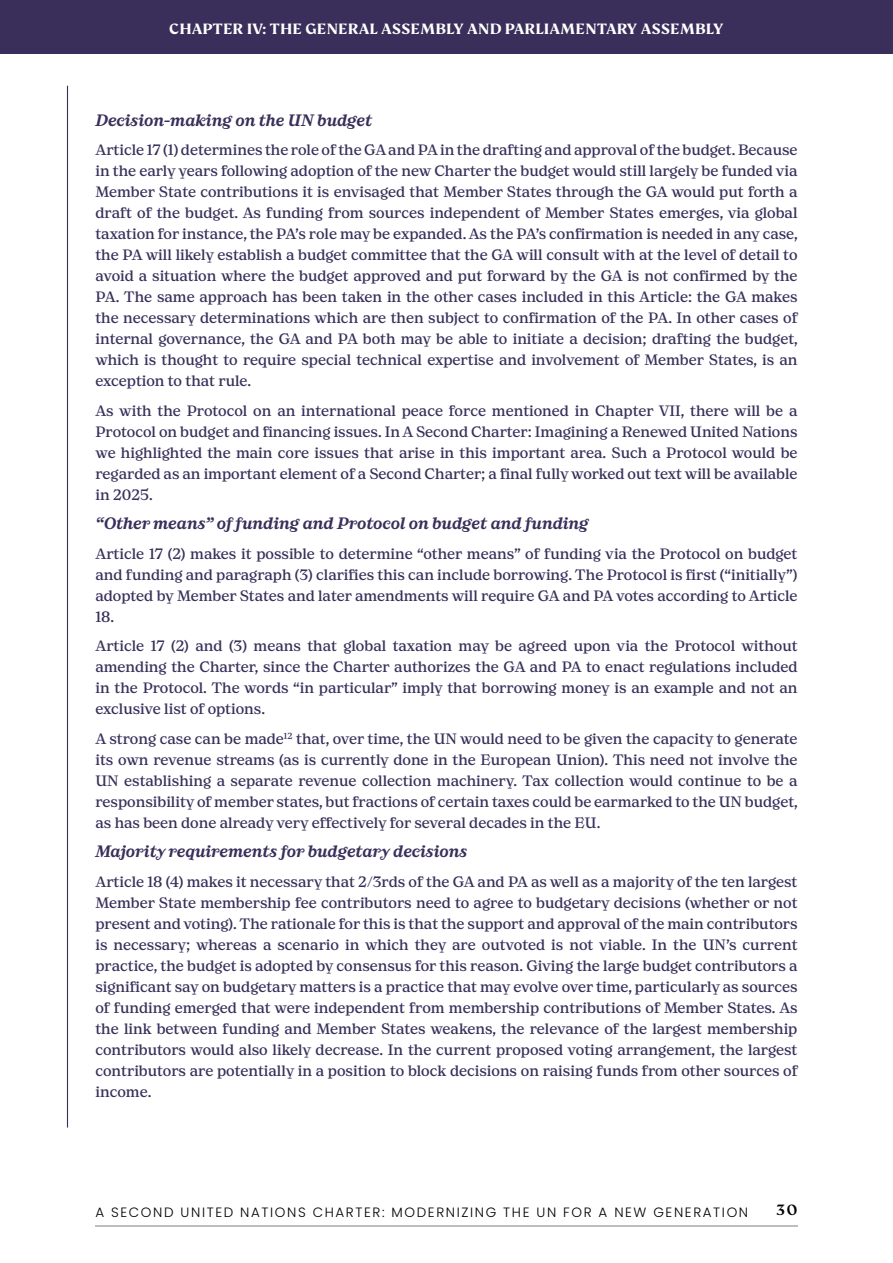
<style>
.page{position:relative;width:893px;height:1263px;background:#fff}
.page>*{position:absolute;margin:0;border:0;box-sizing:border-box;transform-origin:0 0}
.t1{font:italic 700 16.5px "Ernst";color:#392f5a}
.t2{font:700 16.5px "FS Kim Trial";color:#fff}
.t3{font:500 16.5px "FS Kim Trial";color:#000}
.t4{font:500 15px/21px "Ernst";color:#392f5a;text-align:justify}
.t5{font:300 13.5px "Poppins";letter-spacing:.12em;color:#000}
</style>
<div class="page">
<hr style="left:67px;top:86px;width:1px;height:1041px;background:#392f5a">
<div style="left:0;top:0;width:893px;height:54px;background:#392f5a"></div>
<hr style="left:95px;top:1225px;width:702px;height:2px;background:#bebebe">
<p class="t2" style="left:169px;top:22px;width:556px">CHAPTER IV: THE GENERAL ASSEMBLY AND PARLIAMENTARY ASSEMBLY</p>
<p class="t1" style="left:95px;top:111px;width:278px">Decision-making on the UN budget</p>
<p class="t4" style="left:95px;top:140px;width:704px">Article 17 (1) determines the role of the GA and PA in the drafting and approval of the budget. Because in the early years following adoption of the new Charter the budget would still largely be funded via Member State contributions it is envisaged that Member States through the GA would put forth a draft of the budget. As funding from sources independent of Member States emerges, via global taxation for instance, the PA’s role may be expanded. As the PA’s confirmation is needed in any case, the PA will likely establish a budget committee that the GA will consult with at the level of detail to avoid a situation where the budget approved and put forward by the GA is not confirmed by the PA. The same approach has been taken in the other cases included in this Article: the GA makes the necessary determinations which are then subject to confirmation of the PA. In other cases of internal governance, the GA and PA both may be able to initiate a decision; drafting the budget, which is thought to require special technical expertise and involvement of Member States, is an exception to that rule.</p>
<p class="t4" style="left:95px;top:401px;width:704px">As with the Protocol on an international peace force mentioned in Chapter VII, there will be a Protocol on budget and financing issues. In A Second Charter: Imagining a Renewed United Nations we highlighted the main core issues that arise in this important area. Such a Protocol would be regarded as an important element of a Second Charter; a final fully worked out text will be available in 2025.</p>
<p class="t1" style="left:95px;top:515px;width:495px">“Other means” of funding and Protocol on budget and funding</p>
<p class="t4" style="left:95px;top:544px;width:704px">Article 17 (2) makes it possible to determine “other means” of funding via the Protocol on budget and funding and paragraph (3) clarifies this can include borrowing. The Protocol is first (“initially”) adopted by Member States and later amendments will require GA and PA votes according to Article 18.</p>
<p class="t4" style="left:95px;top:636px;width:704px">Article 17 (2) and (3) means that global taxation may be agreed upon via the Protocol without amending the Charter, since the Charter authorizes the GA and PA to enact regulations included in the Protocol. The words “in particular” imply that borrowing money is an example and not an exclusive list of options.</p>
<p class="t4" style="left:95px;top:729px;width:704px">A strong case can be made<sup>12</sup> that, over time, the UN would need to be given the capacity to generate its own revenue streams (as is currently done in the European Union). This need not involve the UN establishing a separate revenue collection machinery. Tax collection would continue to be a responsibility of member states, but fractions of certain taxes could be earmarked to the UN budget, as has been done already very effectively for several decades in the EU.</p>
<p class="t1" style="left:95px;top:843px;width:373px">Majority requirements for budgetary decisions</p>
<p class="t4" style="left:95px;top:872px;width:704px">Article 18 (4) makes it necessary that 2/3rds of the GA and PA as well as a majority of the ten largest Member State membership fee contributors need to agree to budgetary decisions (whether or not present and voting). The rationale for this is that the support and approval of the main contributors is necessary; whereas a scenario in which they are outvoted is not viable. In the UN’s current practice, the budget is adopted by consensus for this reason. Giving the large budget contributors a significant say on budgetary matters is a practice that may evolve over time, particularly as sources of funding emerged that were independent from membership contributions of Member States. As the link between funding and Member States weakens, the relevance of the largest membership contributors would also likely decrease. In the current proposed voting arrangement, the largest contributors are potentially in a position to block decisions on raising funds from other sources of income.</p>
<p class="t5" style="left:95px;top:1204px;width:654px">A SECOND UNITED NATIONS CHARTER: MODERNIZING THE UN FOR A NEW GENERATION</p>
<p class="t3" style="left:776px;top:1203px;width:23px">30</p>
</div>
